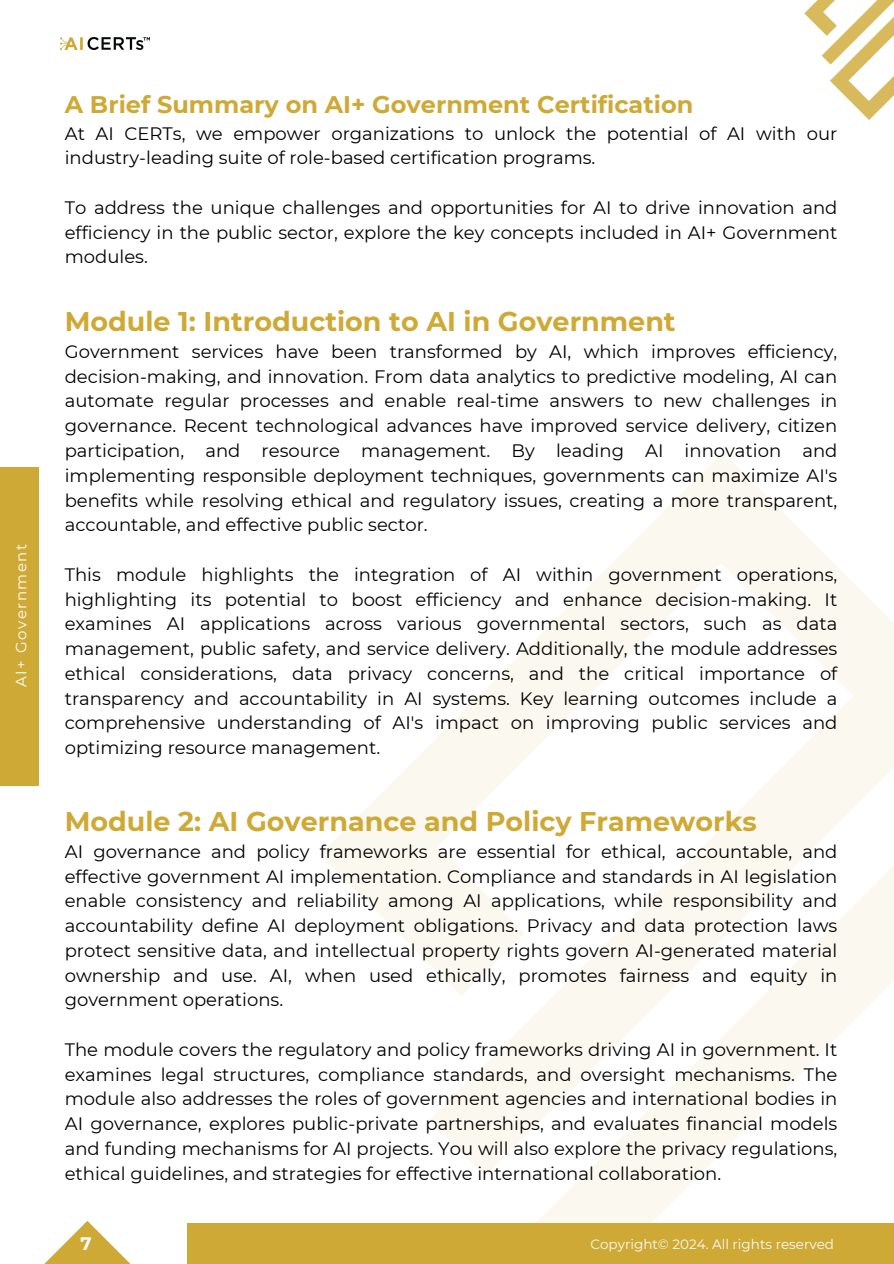
<style>
.page{position:relative;width:894px;height:1264px;background:#fff}
.page>*{position:absolute;margin:0;border:0;box-sizing:border-box;transform-origin:0 0}
.t1{font:700 27px "Montserrat";color:#cfa935}
.t2{font:700 24px "Montserrat";color:#cfa935}
.t3{font:18px/24.8px "Montserrat";color:#000;text-align:justify}
.t4{font:700 18px "Montserrat";color:#fff}
.t5{font:15px "Montserrat";letter-spacing:.1em;color:#fff}
.t6{font:13.5px "Montserrat";color:#fdfdfd}
</style>
<div class="page">
<svg style="left:321px;top:453px;width:572px;height:718px"></svg>
<svg style="left:480px;top:794px;width:413px;height:428px"></svg>
<svg style="left:45px;top:1221px;width:85px;height:42px"></svg>
<div style="left:187px;top:1222px;width:706px;height:41px;background:#cfa935"></div>
<div style="left:0;top:467px;width:39px;height:318px;background:#cfa935"></div>
<img style="left:60px;top:37px;width:89px;height:13px">
<svg style="left:804px;top:0;width:89px;height:120px"></svg>
<h2 class="t5" style="left:12px;top:686px;width:144px;rotate:-90deg">AI+ Government</h2>
<h2 class="t2" style="left:65px;top:90px;width:630px">A Brief Summary on AI+ Government Certification</h2>
<h2 class="t3" style="left:65px;top:121px;width:773px">At AI CERTs, we empower organizations to unlock the potential of AI with our industry-leading suite of role-based certification programs.</h2>
<h2 class="t3" style="left:65px;top:195px;width:773px">To address the unique challenges and opportunities for AI to drive innovation and efficiency in the public sector, explore the key concepts included in AI+ Government modules.</h2>
<h2 class="t1" style="left:65px;top:305px;width:612px">Module 1: Introduction to AI in Government</h2>
<h2 class="t3" style="left:65px;top:339px;width:773px">Government services have been transformed by AI, which improves efficiency, decision-making, and innovation. From data analytics to predictive modeling, AI can automate regular processes and enable real-time answers to new challenges in governance. Recent technological advances have improved service delivery, citizen participation, and resource management. By leading AI innovation and implementing responsible deployment techniques, governments can maximize AI's benefits while resolving ethical and regulatory issues, creating a more transparent, accountable, and effective public sector.</h2>
<h2 class="t3" style="left:65px;top:562px;width:773px">This module highlights the integration of AI within government operations, highlighting its potential to boost efficiency and enhance decision-making. It examines AI applications across various governmental sectors, such as data management, public safety, and service delivery. Additionally, the module addresses ethical considerations, data privacy concerns, and the critical importance of transparency and accountability in AI systems. Key learning outcomes include a comprehensive understanding of AI's impact on improving public services and optimizing resource management.</h2>
<p class="t1" style="left:65px;top:804px;width:693px">Module 2: AI Governance and Policy Frameworks</p>
<p class="t3" style="left:65px;top:839px;width:773px">AI governance and policy frameworks are essential for ethical, accountable, and effective government AI implementation. Compliance and standards in AI legislation enable consistency and reliability among AI applications, while responsibility and accountability define AI deployment obligations. Privacy and data protection laws protect sensitive data, and intellectual property rights govern AI-generated material ownership and use. AI, when used ethically, promotes fairness and equity in government operations.</p>
<p class="t3" style="left:65px;top:1037px;width:773px">The module covers the regulatory and policy frameworks driving AI in government. It examines legal structures, compliance standards, and oversight mechanisms. The module also addresses the roles of government agencies and international bodies in AI governance, explores public-private partnerships, and evaluates financial models and funding mechanisms for AI projects. You will also explore the privacy regulations, ethical guidelines, and strategies for effective international collaboration.</p>
<p class="t4" style="left:80px;top:1232px;width:13px">7</p>
<h1 class="t6" style="left:590px;top:1235px;width:245px">Copyright© 2024. All rights reserved</h1>
</div>
